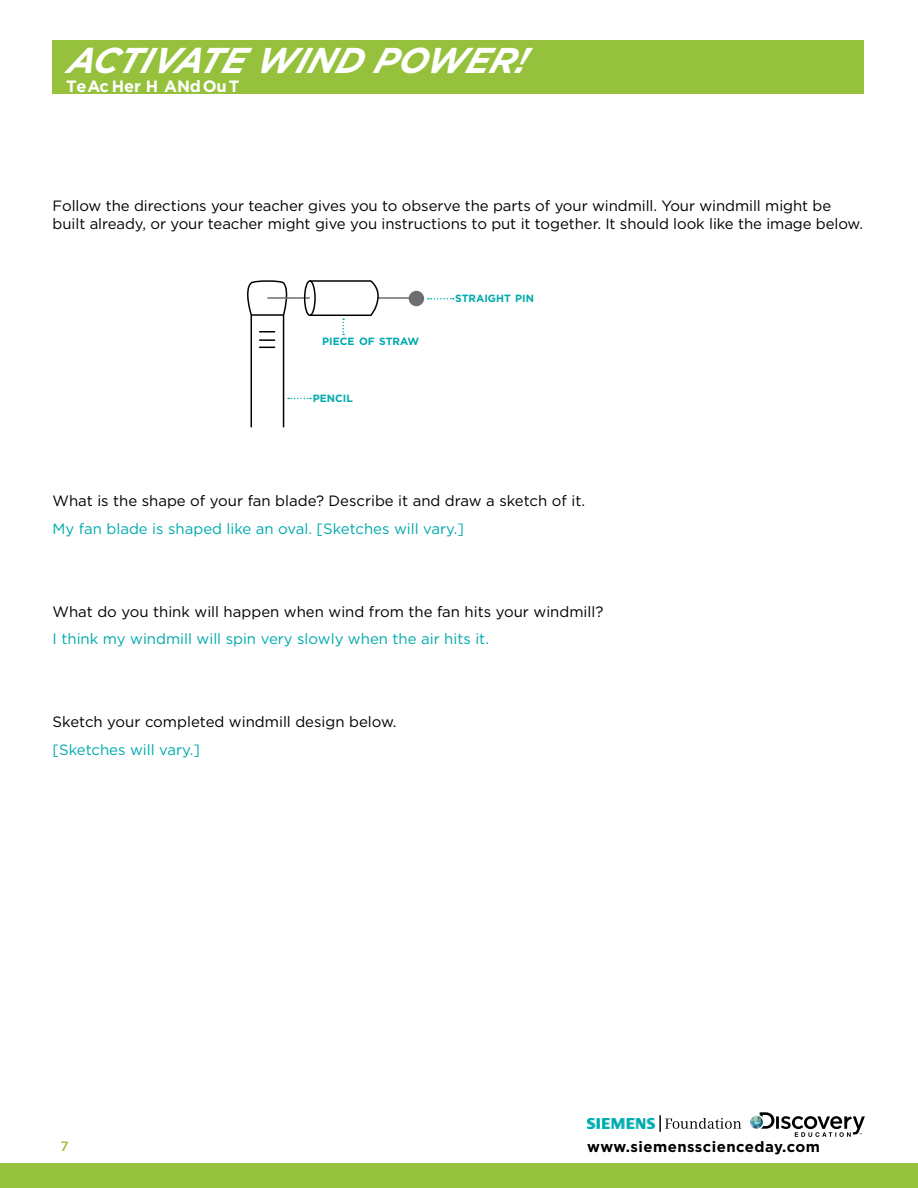
<style>
.page{position:relative;width:918px;height:1188px;background:#fff}
.page>*{position:absolute;margin:0;border:0;box-sizing:border-box;transform-origin:0 0}
.t1{font:italic 700 35.85px "Gotham";letter-spacing:-.005em;color:#fff}
.t2{font:700 16.5px "Gotham";letter-spacing:.115em;color:#fff}
.t3{font:15px/18px "Gotham";letter-spacing:-.005em;color:#000}
.t4{font:15px "Gotham";color:#00aaad}
.t5{font:700 15px "Gotham";letter-spacing:.03em;color:#000}
.t6{font:500 13.5px "Gotham";color:#96c13d}
.t7{font:700 10.5px "Gotham";color:#00aaad}
</style>
<div class="page">
<div style="left:53px;top:40px;width:811px;height:54px;background:#96c13d"></div>
<div style="left:0;top:1164px;width:918px;height:24px;background:#96c13d"></div>
<svg style="left:750px;top:1112px;width:115px;height:25px"></svg>
<img style="left:587px;top:1118px;width:68px;height:11px">
<svg style="left:660px;top:1115px;width:81px;height:17px"></svg>
<hr style="left:267px;top:297px;width:148px;height:2px;background:#6d6e71">
<div style="left:409px;top:291px;width:15px;height:15px;background:#6d6e71;border-radius:50%"></div>
<svg style="left:247px;top:280px;width:132px;height:148px"></svg>
<svg style="left:428px;top:298px;width:26px;height:2px"></svg>
<h1 class="t1" style="left:66px;top:36px;width:473px">ACTIVA TE WIND POWER!</h1>
<p class="t2" style="left:66px;top:77px;width:171px">Teacher H andout</p>
<p class="t3" style="left:53px;top:197px;width:812px">Follow the directions your teacher gives you to observe the parts of your windmill. Your windmill might be built already, or your teacher might give you instructions to put it together. It should look like the image below.</p>
<p class="t7" style="left:322px;top:334px;width:98px">PIECE OF STRAW</p>
<p class="t7" style="left:313px;top:392px;width:41px">PENCIL</p>
<p class="t7" style="left:455px;top:291px;width:80px">STRAIGHT PIN</p>
<p class="t3" style="left:53px;top:491px;width:534px">What is the shape of your fan blade? Describe it and draw a sketch of it.</p>
<p class="t4" style="left:53px;top:519px;width:413px">My fan blade is shaped like an oval. [Sketches will vary.]</p>
<p class="t3" style="left:53px;top:602px;width:552px">What do you think will happen when wind from the fan hits your windmill?</p>
<p class="t4" style="left:53px;top:629px;width:438px">I think my windmill will spin very slowly when the air hits it.</p>
<p class="t3" style="left:53px;top:712px;width:345px">Sketch your completed windmill design below.</p>
<p class="t4" style="left:53px;top:740px;width:149px">[Sketches will vary.]</p>
<p class="t6" style="left:60px;top:1138px;width:10px">7</p>
<p class="t5" style="left:587px;top:1138px;width:234px">www.siemensscienceday.com</p>
</div>
